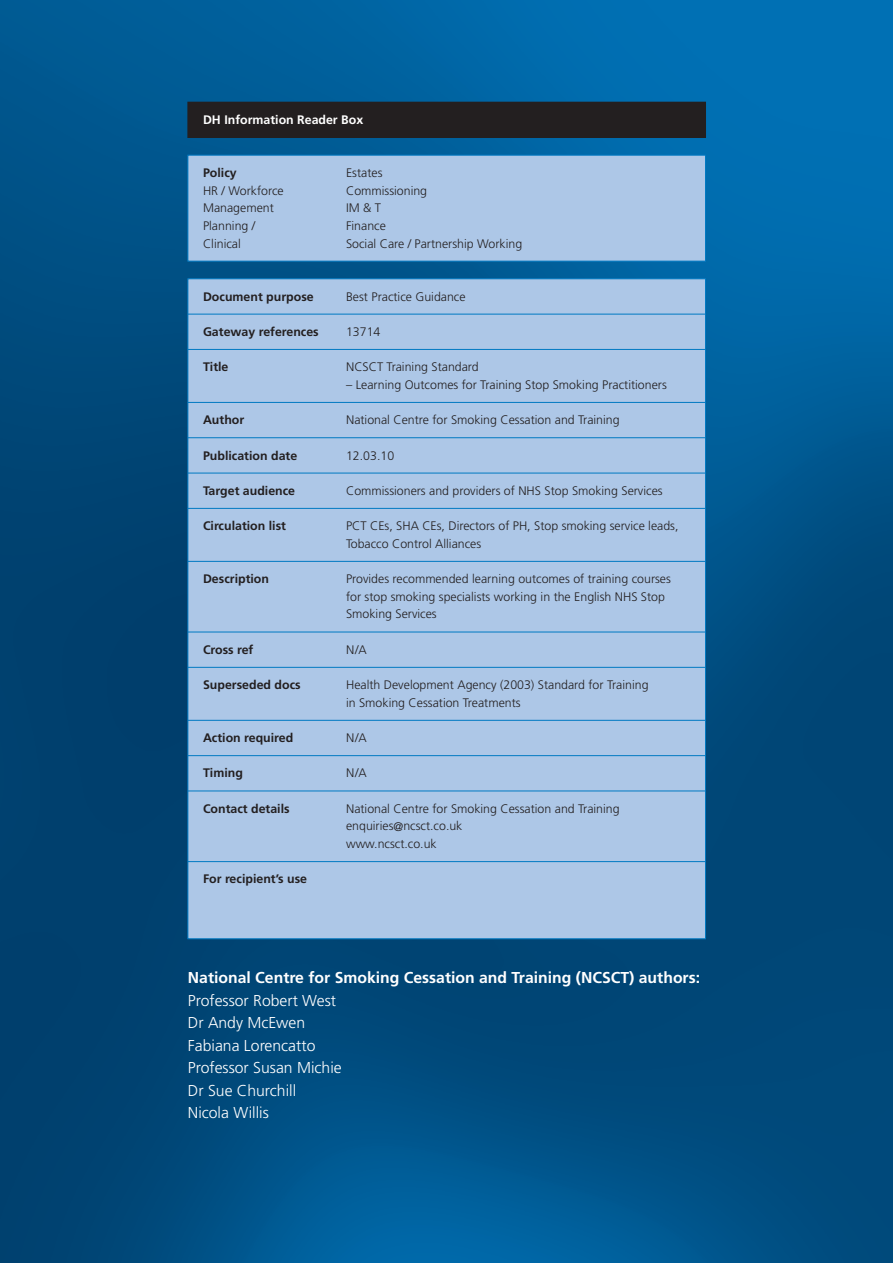
<style>
.page{position:relative;width:893px;height:1263px;background:#fff}
.page>*{position:absolute;margin:0;border:0;box-sizing:border-box;transform-origin:0 0}
.t1{font:300 15.75px/22.5px "Frutiger";color:#fff}
.t2{font:700 15.75px "Frutiger";color:#fff}
.t3{font:300 12.3px/17.7px "Frutiger";color:#231f20}
.t4{font:700 12.3px "Frutiger";color:#231f20}
.t5{font:700 12.3px "Frutiger";color:#fff}
</style>
<div class="page">
<img style="left:0;top:0;width:892px;height:1263px">
<div style="left:188px;top:102px;width:517px;height:36px;background:#231f20"></div>
<div style="left:187px;top:155px;width:519px;height:107px;background:#adc7e7;border:1px solid #0079c2"></div>
<div style="left:187px;top:278px;width:519px;height:661px;background:#adc7e7;border:1px solid #0079c2"></div>
<hr style="left:188px;top:314px;width:517px;height:1px;background:#0079c2">
<hr style="left:188px;top:349px;width:517px;height:1px;background:#0079c2">
<hr style="left:188px;top:402px;width:517px;height:1px;background:#0079c2">
<hr style="left:188px;top:437px;width:517px;height:1px;background:#0079c2">
<hr style="left:188px;top:473px;width:517px;height:1px;background:#0079c2">
<hr style="left:188px;top:508px;width:517px;height:1px;background:#0079c2">
<hr style="left:188px;top:561px;width:517px;height:1px;background:#0079c2">
<hr style="left:188px;top:632px;width:517px;height:1px;background:#0079c2">
<hr style="left:188px;top:667px;width:517px;height:1px;background:#0079c2">
<hr style="left:188px;top:720px;width:517px;height:1px;background:#0079c2">
<hr style="left:188px;top:861px;width:517px;height:1px;background:#0079c2">
<hr style="left:188px;top:755px;width:517px;height:1px;background:#0079c2">
<hr style="left:188px;top:791px;width:517px;height:1px;background:#0079c2">
<p class="t5" style="left:203px;top:115px;width:162px">DH Information Reader Box</p>
<p class="t4" style="left:203px;top:168px;width:35px">Policy</p>
<p class="t3" style="left:346px;top:165px;width:38px">Estates</p>
<p class="t3" style="left:203px;top:182px;width:82px">HR / Workforce</p>
<p class="t3" style="left:346px;top:182px;width:83px">Commissioning</p>
<p class="t3" style="left:203px;top:200px;width:72px">Management</p>
<p class="t3" style="left:346px;top:200px;width:37px">IM &amp; T</p>
<p class="t3" style="left:203px;top:218px;width:54px">Planning /</p>
<p class="t3" style="left:346px;top:218px;width:41px">Finance</p>
<p class="t3" style="left:203px;top:235px;width:39px">Clinical</p>
<p class="t3" style="left:346px;top:235px;width:178px">Social Care / Partnership Working</p>
<p class="t4" style="left:203px;top:291px;width:112px">Document purpose</p>
<p class="t3" style="left:346px;top:288px;width:121px">Best Practice Guidance</p>
<p class="t4" style="left:203px;top:327px;width:117px">Gateway references</p>
<p class="t3" style="left:346px;top:324px;width:36px">13714</p>
<p class="t4" style="left:203px;top:362px;width:27px">Title</p>
<p class="t3" style="left:346px;top:359px;width:134px">NCSCT Training Standard</p>
<p class="t3" style="left:346px;top:377px;width:322px">– Learning Outcomes for Training Stop Smoking Practitioners</p>
<p class="t4" style="left:203px;top:415px;width:43px">Author</p>
<p class="t3" style="left:346px;top:412px;width:275px">National Centre for Smoking Cessation and Training</p>
<p class="t4" style="left:203px;top:450px;width:96px">Publication date</p>
<p class="t3" style="left:346px;top:447px;width:50px">12.03.10</p>
<p class="t4" style="left:203px;top:486px;width:94px">Target audience</p>
<p class="t3" style="left:346px;top:483px;width:318px">Commissioners and providers of NHS Stop Smoking Services</p>
<p class="t4" style="left:203px;top:521px;width:84px">Circulation list</p>
<p class="t3" style="left:346px;top:518px;width:334px">PCT CEs, SHA CEs, Directors of PH, Stop smoking service leads,<br>Tobacco Control Alliances</p>
<p class="t4" style="left:203px;top:574px;width:67px">Description</p>
<p class="t3" style="left:346px;top:571px;width:326px">Provides recommended learning outcomes of training courses for stop smoking specialists working in the English NHS Stop<br>Smoking Services</p>
<p class="t4" style="left:203px;top:645px;width:52px">Cross ref</p>
<p class="t3" style="left:346px;top:642px;width:22px">N/A</p>
<p class="t4" style="left:203px;top:680px;width:99px">Superseded docs</p>
<p class="t3" style="left:346px;top:677px;width:304px">Health Development Agency (2003) Standard for Training in Smoking Cessation Treatments</p>
<p class="t4" style="left:203px;top:733px;width:92px">Action required</p>
<p class="t3" style="left:346px;top:730px;width:22px">N/A</p>
<p class="t4" style="left:203px;top:768px;width:41px">Timing</p>
<p class="t3" style="left:346px;top:765px;width:22px">N/A</p>
<p class="t4" style="left:203px;top:804px;width:88px">Contact details</p>
<p class="t3" style="left:346px;top:801px;width:275px">National Centre for Smoking Cessation and Training enquiries@ncsct.co.uk<br>www.ncsct.co.uk</p>
<p class="t4" style="left:203px;top:874px;width:105px">For recipient’s use</p>
<p class="t2" style="left:188px;top:971px;width:513px">National Centre for Smoking Cessation and Training (NCSCT) authors:</p>
<p class="t1" style="left:188px;top:990px;width:155px">Professor Robert West<br>Dr Andy McEwen<br>Fabiana Lorencatto<br>Professor Susan Michie<br>Dr Sue Churchill<br>Nicola Willis</p>
</div>
